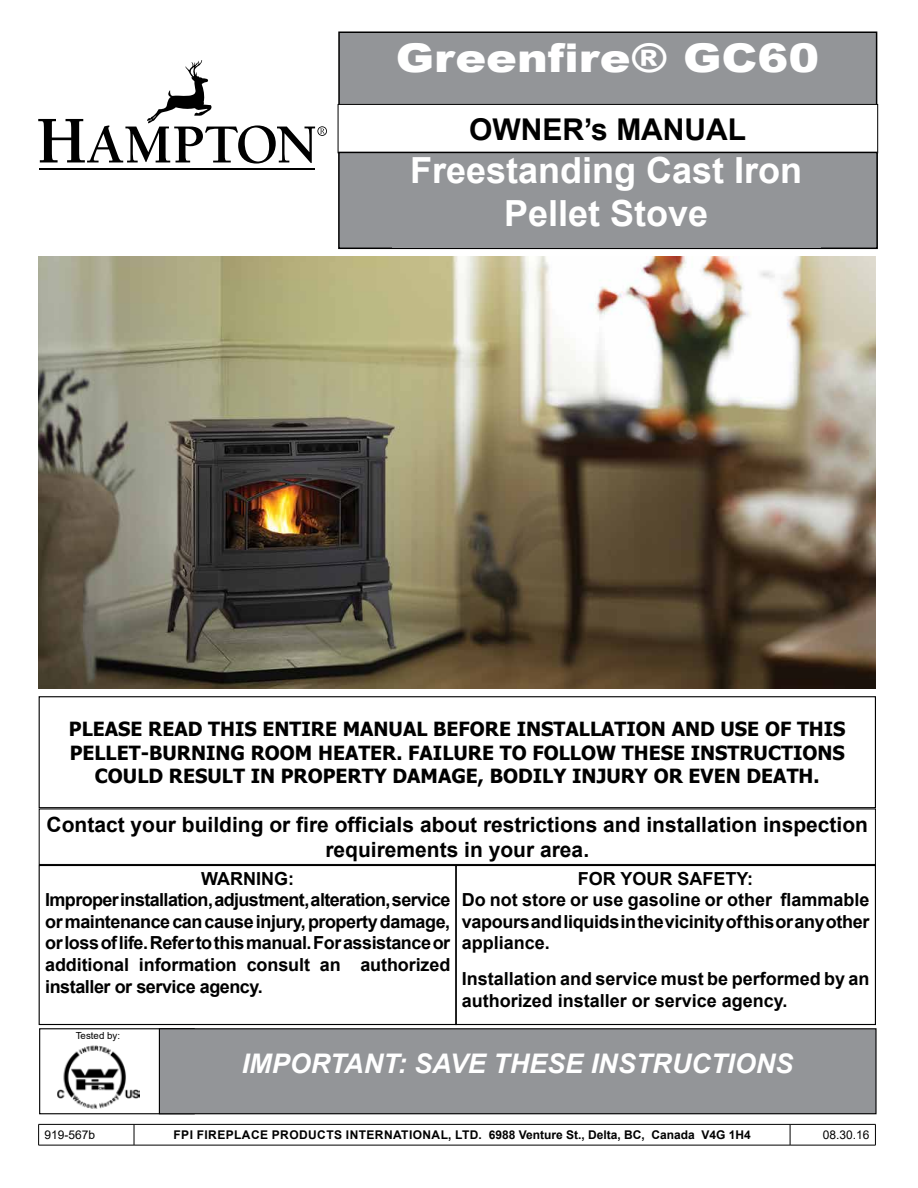
<style>
.page{position:relative;width:918px;height:1188px;background:#fff}
.page>*{position:absolute;margin:0;border:0;box-sizing:border-box;transform-origin:0 0}
.t1{font:900 39.6px "Arial";color:#fff;scale:1.17 1}
.t2{font:700 36px/43.2px "Arial";color:#fff;text-align:center}
.t3{font:700 30px "Arial";color:#000}
.t4{font:italic 700 27px "Arial";color:#fff}
.t5{font:700 21px/25.2px "Arial";color:#000;text-align:center}
.t6{font:700 19.5px/23.4px "Tahoma";color:#000;text-align:center}
.t7{font:700 18px/21.6px "Arial";letter-spacing:-.02em;color:#000}
.t8{font:700 18px/21.6px "Arial";color:#000}
.t9{font:700 12px "Arial";letter-spacing:.035em;color:#000}
.t10{font:12px "Arial";color:#000}
.t11{font:9.75px "Arial";color:#000}
</style>
<div class="page">
<div style="left:39px;top:865px;width:418px;height:160px;border:1px solid #000"></div>
<div style="left:455px;top:865px;width:421px;height:160px;border:1px solid #000"></div>
<div style="left:39px;top:1028px;width:156px;height:86px;border:1px solid #000"></div>
<div style="left:159px;top:1029px;width:717px;height:85px;background:#939598"></div>
<div style="left:159px;top:1028px;width:718px;height:86px;border:1px solid #000"></div>
<div style="left:339px;top:32px;width:538px;height:73px;background:#939598"></div>
<div style="left:338px;top:32px;width:539px;height:74px;border:2px solid #000"></div>
<hr style="left:40px;top:168px;width:275px;height:2px;background:#000">
<svg style="left:38px;top:60px;width:289px;height:104px"></svg>
<div style="left:338px;top:104px;width:540px;height:49px;border:1px solid #000"></div>
<div style="left:352px;top:105px;width:511px;height:48px;border:2px solid #fff"></div>
<div style="left:339px;top:152px;width:538px;height:96px;background:#939598"></div>
<div style="left:338px;top:152px;width:540px;height:97px;border:2px solid #000"></div>
<div style="left:392px;top:156px;width:428px;height:92px;background:#939598"></div>
<div style="left:39px;top:809px;width:837px;height:56px;border:1px solid #000"></div>
<img style="left:38px;top:256px;width:837px;height:432px">
<div style="left:39px;top:696px;width:837px;height:112px;border:1px solid #000"></div>
<img style="left:57px;top:1045px;width:83px;height:64px">
<hr style="left:38px;top:1124px;width:96px;height:1px;background:#000">
<svg style="left:38px;top:1125px;width:1px;height:20px"></svg>
<hr style="left:134px;top:1124px;width:656px;height:1px;background:#000">
<svg style="left:134px;top:1125px;width:1px;height:20px"></svg>
<hr style="left:790px;top:1124px;width:86px;height:1px;background:#000">
<svg style="left:790px;top:1125px;width:1px;height:20px"></svg>
<svg style="left:875px;top:1125px;width:1px;height:20px"></svg>
<hr style="left:38px;top:1145px;width:96px;height:1px;background:#000">
<hr style="left:134px;top:1145px;width:656px;height:1px;background:#000">
<hr style="left:790px;top:1145px;width:86px;height:1px;background:#000">
<h1 class="t1" style="left:396px;top:29px;width:363px">Greenfire® GC60</h1>
<h3 class="t3" style="left:469px;top:108px;width:279px">OWNER’s MANUAL</h3>
<h2 class="t2" style="left:410px;top:149px;width:394px">Freestanding Cast Iron<br>Pellet Stove</h2>
<p class="t6" style="left:69px;top:718px;width:778px">PLEASE READ THIS ENTIRE MANUAL BEFORE INSTALLATION AND USE OF THIS<br>PELLET-BURNING ROOM HEATER. FAILURE TO FOLLOW THESE INSTRUCTIONS<br>COULD RESULT IN PROPERTY DAMAGE, BODILY INJURY OR EVEN DEATH.</p>
<p class="t5" style="left:47px;top:812px;width:823px">Contact your building or fire officials about restrictions and installation inspection requirements in your area.</p>
<p class="t7" style="left:45px;top:868px;width:407px;text-indent:156px">WARNING:<br>Improper installation, adjustment, alteration, service or maintenance can cause injury, property damage, or loss of life. Refer to this manual. For assistance or additional information consult an authorized installer or service agency.</p>
<p class="t8" style="left:462px;top:868px;width:409px;text-indent:116px">FOR YOUR SAFETY:<br>Do not store or use gasoline or other flammable vapours and liquids in the vicinity of this or any other appliance.</p>
<p class="t8" style="left:462px;top:968px;width:409px">Installation and service must be performed by an authorized installer or service agency.</p>
<p class="t11" style="left:76px;top:1029px;width:46px">Tested by:</p>
<h3 class="t4" style="left:242px;top:1046px;width:553px">IMPORTANT: SAVE THESE INSTRUCTIONS</h3>
<p class="t10" style="left:45px;top:1127px;width:52px">919-567b</p>
<p class="t9" style="left:174px;top:1126px;width:579px">FPI FIREPLACE PRODUCTS INTERNATIONAL, LTD. 6988 Venture St., Delta, BC, Canada V4G 1H4</p>
<p class="t10" style="left:823px;top:1127px;width:48px">08.30.16</p>
</div>
